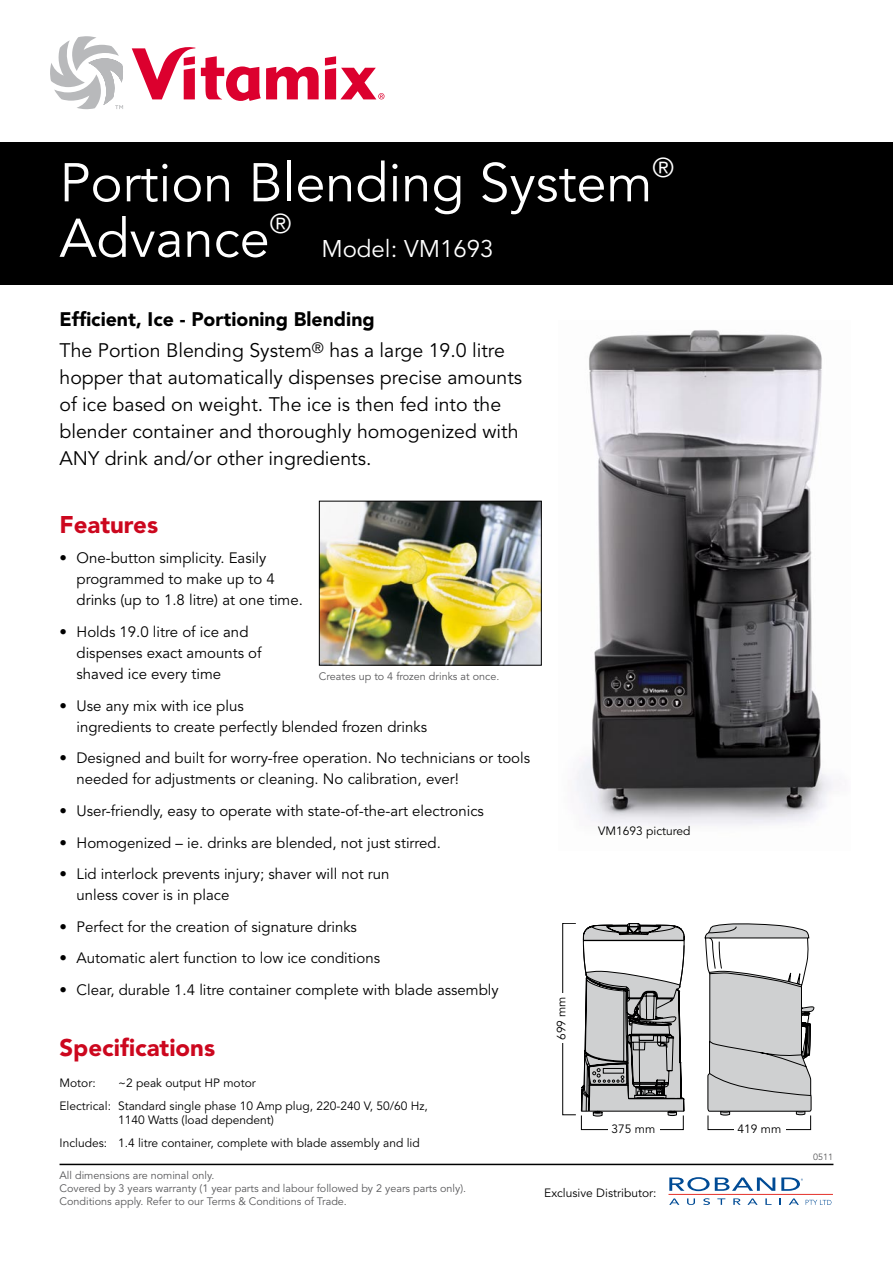
<style>
.page{position:relative;width:893px;height:1263px;background:#fff}
.page>*{position:absolute;margin:0;border:0;box-sizing:border-box;transform-origin:0 0}
.t1{font:54px/55.5px "Avenir";color:#fff}
.t2{font:900 24px "Avenir";color:#cc071e}
.t3{font:24px "Avenir";color:#fff}
.t4{font:19.5px/27px "Avenir";color:#000}
.t5{font:16.35px "Verdana";color:#000}
.t6{font:15px/31.7px "Avenir";color:#000}
.t7{font:12px/23px "Avenir";color:#000}
.t8{font:10.8px/12.9px "Avenir";color:#58585a}
.t9{font:9px "Avenir";color:#58585a}
.s1{font-weight:900}
</style>
<div class="page">
<img style="left:576px;top:330px;width:258px;height:496px">
<div style="left:0;top:142px;width:893px;height:143px;background:#000"></div>
<svg style="left:132px;top:47px;width:187px;height:54px"></svg>
<svg style="left:50px;top:36px;width:73px;height:73px"></svg>
<svg style="left:325px;top:56px;width:59px;height:43px"></svg>
<svg style="left:669px;top:1177px;width:106px;height:14px"></svg>
<hr style="left:668px;top:1194px;width:165px;height:1px;background:#e4312a">
<svg style="left:669px;top:1198px;width:10px;height:7px"></svg>
<svg style="left:687px;top:1198px;width:8px;height:7px"></svg>
<svg style="left:703px;top:1198px;width:7px;height:7px"></svg>
<svg style="left:717px;top:1198px;width:8px;height:7px"></svg>
<svg style="left:733px;top:1198px;width:8px;height:7px"></svg>
<svg style="left:747px;top:1198px;width:11px;height:7px"></svg>
<svg style="left:765px;top:1198px;width:6px;height:7px"></svg>
<svg style="left:779px;top:1198px;width:2px;height:7px"></svg>
<svg style="left:789px;top:1198px;width:10px;height:7px"></svg>
<svg style="left:806px;top:1200px;width:25px;height:5px"></svg>
<svg style="left:781px;top:1177px;width:22px;height:14px"></svg>
<hr style="left:60px;top:1164px;width:773px;height:1px;background:#000">
<img style="left:321px;top:503px;width:219px;height:161px">
<div style="left:319px;top:501px;width:223px;height:165px;border:1px solid #000"></div>
<svg style="left:562px;top:923px;width:123px;height:208px"></svg>
<svg style="left:705px;top:923px;width:109px;height:207px"></svg>
<div style="left:547px;top:992px;width:29px;height:50px;background:#fff"></div>
<div style="left:608px;top:1120px;width:52px;height:17px;background:#fff"></div>
<div style="left:734px;top:1120px;width:52px;height:17px;background:#fff"></div>
<h1 class="t1" style="left:60px;top:156px;width:616px">Portion Blending System<sup>®<br></sup>Advance<sup>®</sup></h1>
<h2 class="t3" style="left:321px;top:235px;width:174px">Model: VM1693</h2>
<h3 class="t4" style="left:60px;top:304px;width:447px;line-height:31.2px"><span class="s1">Efficient, Ice - Portioning Blending<br></span>The Portion Blending System<sup>®</sup> has a large 19.0 litre</h3>
<h3 class="t4" style="left:60px;top:364px;width:464px">hopper that automatically dispenses precise amounts of ice based on weight. The ice is then fed into the blender container and thoroughly homogenized with ANY drink and/or other ingredients.</h3>
<h2 class="t2" style="left:60px;top:510px;width:100px">Features</h2>
<p class="t6" style="left:77px;top:548px;width:228px;line-height:21px">One-button simplicity. Easily programmed to make up to 4 drinks (up to 1.8 litre) at one time.</p>
<p class="t6" style="left:77px;top:622px;width:187px;line-height:21px">Holds 19.0 litre of ice and dispenses exact amounts of shaved ice every time</p>
<p class="t6" style="left:77px;top:695px;width:352px;line-height:21px">Use any mix with ice plus<br>ingredients to create perfectly blended frozen drinks</p>
<p class="t6" style="left:77px;top:748px;width:455px;line-height:21px">Designed and built for worry-free operation. No technicians or tools needed for adjustments or cleaning. No calibration, ever!</p>
<p class="t6" style="left:77px;top:795px;width:409px">User-friendly, easy to operate with state-of-the-art electronics<br>Homogenized – ie. drinks are blended, not just stirred.<br>Lid interlock prevents injury; shaver will not run</p>
<p class="t6" style="left:77px;top:880px;width:424px">unless cover is in place<br>Perfect for the creation of signature drinks<br>Automatic alert function to low ice conditions<br>Clear, durable 1.4 litre container complete with blade assembly</p>
<p class="t6" style="left:60px;top:543px;width:9px">•</p>
<p class="t6" style="left:60px;top:616px;width:9px">•</p>
<p class="t8" style="left:319px;top:670px;width:182px">Creates up to 4 frozen drinks at once.</p>
<p class="t6" style="left:60px;top:690px;width:9px">•</p>
<p class="t6" style="left:60px;top:743px;width:9px">•</p>
<p class="t6" style="left:60px;top:795px;width:9px;text-align:justify">• • •</p>
<p class="t6" style="left:60px;top:911px;width:9px;text-align:justify">• • •</p>
<h2 class="t2" style="left:60px;top:1033px;width:157px">Specifications</h2>
<p class="t7" style="left:60px;top:1072px;width:38px">Motor:</p>
<p class="t7" style="left:60px;top:1072px;width:370px;text-indent:58px">~2 peak output HP motor<br>Electrical: Standard single phase 10 Amp plug, 220-240 V, 50/60 Hz,</p>
<p class="t7" style="left:60px;top:1109px;width:362px;text-indent:58px">1140 Watts (load dependent)<br>Includes: 1.4 litre container, complete with blade assembly and lid</p>
<p class="t8" style="left:60px;top:1169px;width:408px">All dimensions are nominal only.<br>Covered by 3 years warranty (1 year parts and labour followed by 2 years parts only).<br>Conditions apply. Refer to our Terms &amp; Conditions of Trade.</p>
<p class="t7" style="left:598px;top:819px;width:94px">VM1693 pictured</p>
<p class="t7" style="left:550px;top:1040px;width:45px;rotate:-90deg">699 mm</p>
<p class="t5" style="left:552px;top:1029px;width:33px;rotate:-90deg">699</p>
<p class="t5" style="left:617px;top:1117px;width:33px">375</p>
<p class="t5" style="left:743px;top:1117px;width:33px">419</p>
<p class="t7" style="left:612px;top:1117px;width:45px">375 mm</p>
<p class="t7" style="left:738px;top:1117px;width:45px">419 mm</p>
<p class="t7" style="left:544px;top:1181px;width:114px">Exclusive Distributor:</p>
<p class="t9" style="left:813px;top:1152px;width:22px">0511</p>
</div>
